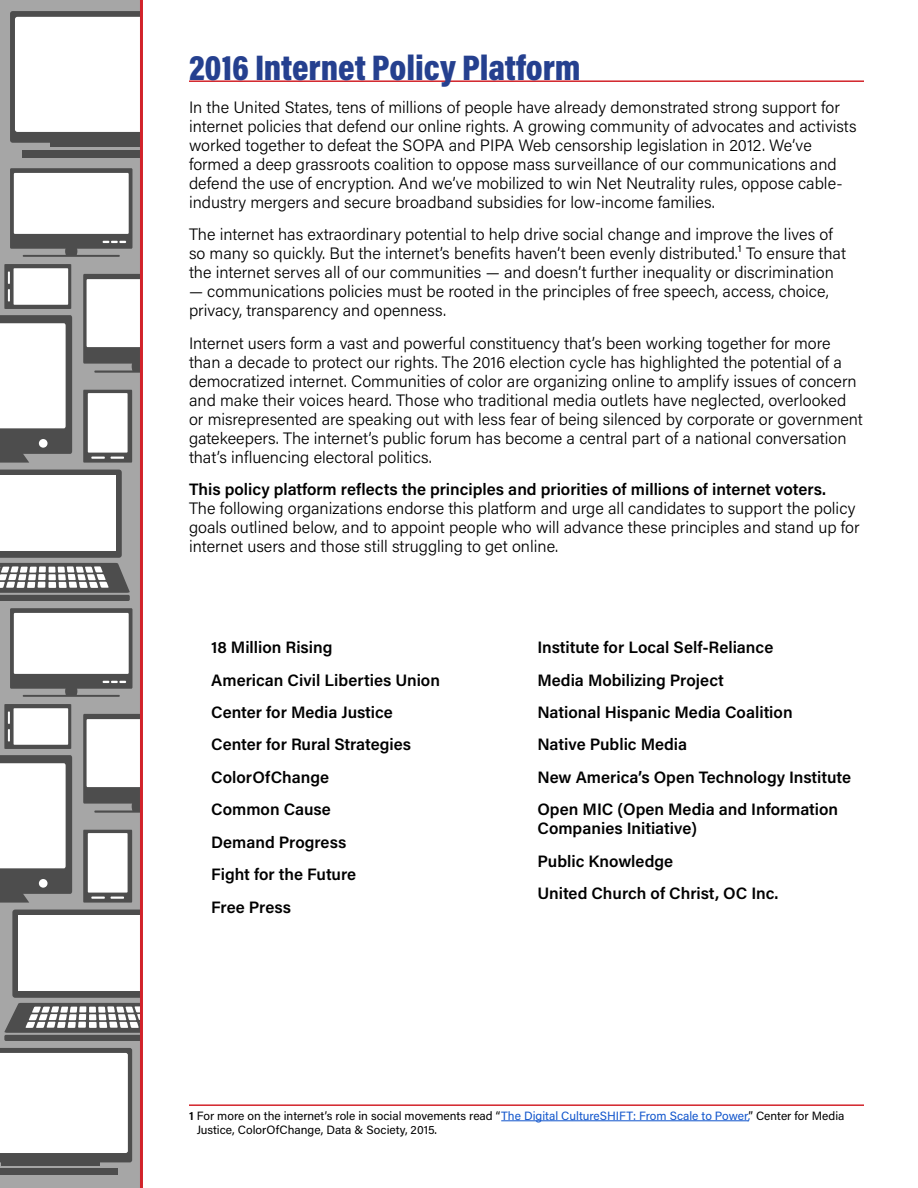
<style>
.page{position:relative;width:918px;height:1188px;background:#fff}
.page>*{position:absolute;margin:0;border:0;box-sizing:border-box;transform-origin:0 0}
.t1{font:900 36px "Acumin Pro Cond";color:#25408f}
.t2{font:300 16.5px/18.9px "Acumin Pro";color:#000}
.t3{font:600 16.5px/32.4px "Acumin Pro";color:#000}
.t4{font:12px/14.4px "Acumin Pro";color:#000}
.s1{font-weight:600}
.s2{color:#15c}
</style>
<div class="page">
<div style="left:0;top:0;width:142px;height:1188px;background:#a6a6a6"></div>
<hr style="left:94px;top:811px;width:86px;height:2px;background:#4d4d4d">
<svg style="left:83px;top:714px;width:57px;height:97px;background:#c7c7c7"></svg>
<svg style="left:0;top:755px;width:72px;height:148px;background:#c5c5c5"></svg>
<div style="left:39px;top:879px;width:9px;height:9px;background:#fff;border-radius:50%"></div>
<div style="left:12px;top:910px;width:150px;height:88px;background:#4d4d4d;border-radius:3px"></div>
<div style="left:18px;top:915px;width:139px;height:75px;background:#fff"></div>
<svg style="left:4px;top:1003px;width:136px;height:30px;background:#919191"></svg>
<div style="left:4px;top:1035px;width:166px;height:6px;background:#4d4d4d;border-radius:2px"></div>
<svg style="left:0;top:1048px;width:132px;height:114px;background:#e6e6e6"></svg>
<hr style="left:2px;top:1161px;width:98px;height:4px;background:#4d4d4d">
<div style="left:0;top:1169px;width:117px;height:6px;background:#4d4d4d"></div>
<svg style="left:65px;top:689px;width:12px;height:6px"></svg>
<div style="left:10px;top:608px;width:122px;height:81px;background:#4d4d4d"></div>
<div style="left:14px;top:613px;width:115px;height:61px;background:#fff"></div>
<hr style="left:23px;top:695px;width:97px;height:2px;background:#4d4d4d">
<svg style="left:103px;top:681px;width:23px;height:2px"></svg>
<svg style="left:83px;top:830px;width:49px;height:73px;background:#c6c6c6"></svg>
<svg style="left:4px;top:704px;width:67px;height:45px;background:#c6c6c6"></svg>
<hr style="left:94px;top:371px;width:86px;height:2px;background:#4d4d4d">
<svg style="left:83px;top:274px;width:57px;height:97px;background:#c7c7c7"></svg>
<svg style="left:0;top:315px;width:72px;height:148px;background:#c5c5c5"></svg>
<div style="left:39px;top:439px;width:9px;height:9px;background:#fff;border-radius:50%"></div>
<svg style="left:0;top:470px;width:130px;height:131px;background:#c0c0c0"></svg>
<div style="left:10px;top:11px;width:191px;height:132px;background:#4d4d4d;border-radius:3px"></div>
<div style="left:15px;top:17px;width:181px;height:115px;background:#fff;border-radius:2px"></div>
<div style="left:50px;top:141px;width:114px;height:5px;background:#4d4d4d"></div>
<div style="left:22px;top:150px;width:162px;height:8px;background:#4d4d4d"></div>
<svg style="left:65px;top:249px;width:12px;height:6px"></svg>
<div style="left:10px;top:168px;width:122px;height:81px;background:#4d4d4d"></div>
<div style="left:14px;top:173px;width:115px;height:61px;background:#fff"></div>
<hr style="left:23px;top:255px;width:97px;height:2px;background:#4d4d4d">
<svg style="left:103px;top:241px;width:23px;height:2px"></svg>
<svg style="left:83px;top:390px;width:49px;height:73px;background:#c6c6c6"></svg>
<svg style="left:4px;top:264px;width:67px;height:45px;background:#c6c6c6"></svg>
<div style="left:141px;top:0;width:264px;height:1188px;background:#fff"></div>
<hr style="left:140px;top:0;width:3px;height:1188px;background:#d2232a">
<hr style="left:189px;top:80px;width:675px;height:2px;background:#d2232a">
<hr style="left:189px;top:1104px;width:675px;height:2px;background:#d2232a">
<hr style="left:501px;top:1120px;width:247px;height:1px;background:#15c">
<h1 class="t1" style="left:189px;top:45px;width:393px">2016 Internet Policy Platform</h1>
<p class="t2" style="left:189px;top:97px;width:669px">In the United States, tens of millions of people have already demonstrated strong support for internet policies that defend our online rights. A growing community of advocates and activists worked together to defeat the SOPA and PIPA Web censorship legislation in 2012. We’ve formed a deep grassroots coalition to oppose mass surveillance of our communications and defend the use of encryption. And we’ve mobilized to win Net Neutrality rules, oppose cable&shy;industry mergers and secure broadband subsidies for low-income families.</p>
<p class="t2" style="left:189px;top:224px;width:659px">The internet has extraordinary potential to help drive social change and improve the lives of so many so quickly. But the internet’s benefits haven’t been evenly distributed.1 To ensure that the internet serves all of our communities — and doesn’t further inequality or discrimination</p>
<p class="t2" style="left:189px;top:281px;width:641px">— communications policies must be rooted in the principles of free speech, access, choice, privacy, transparency and openness.</p>
<p class="t2" style="left:189px;top:333px;width:675px">Internet users form a vast and powerful constituency that’s been working together for more than a decade to protect our rights. The 2016 election cycle has highlighted the potential of a democratized internet. Communities of color are organizing online to amplify issues of concern and make their voices heard. Those who traditional media outlets have neglected, overlooked or misrepresented are speaking out with less fear of being silenced by corporate or government gatekeepers. The internet’s public forum has become a central part of a national conversation that’s influencing electoral politics.</p>
<p class="t3" style="left:189px;top:472px;width:639px">This policy platform reflects the principles and priorities of millions of internet voters.</p>
<p class="t2" style="left:189px;top:498px;width:672px">The following organizations endorse this platform and urge all candidates to support the policy goals outlined below, and to appoint people who will advance these principles and stand up for internet users and those still struggling to get online.</p>
<p class="t3" style="left:211px;top:630px;width:230px">18 Million Rising<br>American Civil Liberties Union<br>Center for Media Justice<br>Center for Rural Strategies<br>ColorOfChange<br>Common Cause<br>Demand Progress<br>Fight for the Future<br>Free Press</p>
<p class="t3" style="left:537px;top:630px;width:315px">Institute for Local Self-Reliance<br>Media Mobilizing Project<br>National Hispanic Media Coalition<br>Native Public Media<br>New America’s Open Technology Institute<br>Open MIC (Open Media and Information</p>
<p class="t3" style="left:537px;top:812px;width:243px">Companies Initiative)<br>Public Knowledge<br>United Church of Christ, OC Inc.</p>
<p class="t4" style="left:197px;top:1108px;width:649px;text-indent:-8px"><span class="s1">1</span> For more on the internet’s role in social movements read “<span class="s2">The Digital CultureSHIFT: From Scale to Power,</span>” Center for Media<br>Justice, ColorOfChange, Data &amp; Society, 2015.</p>
</div>
